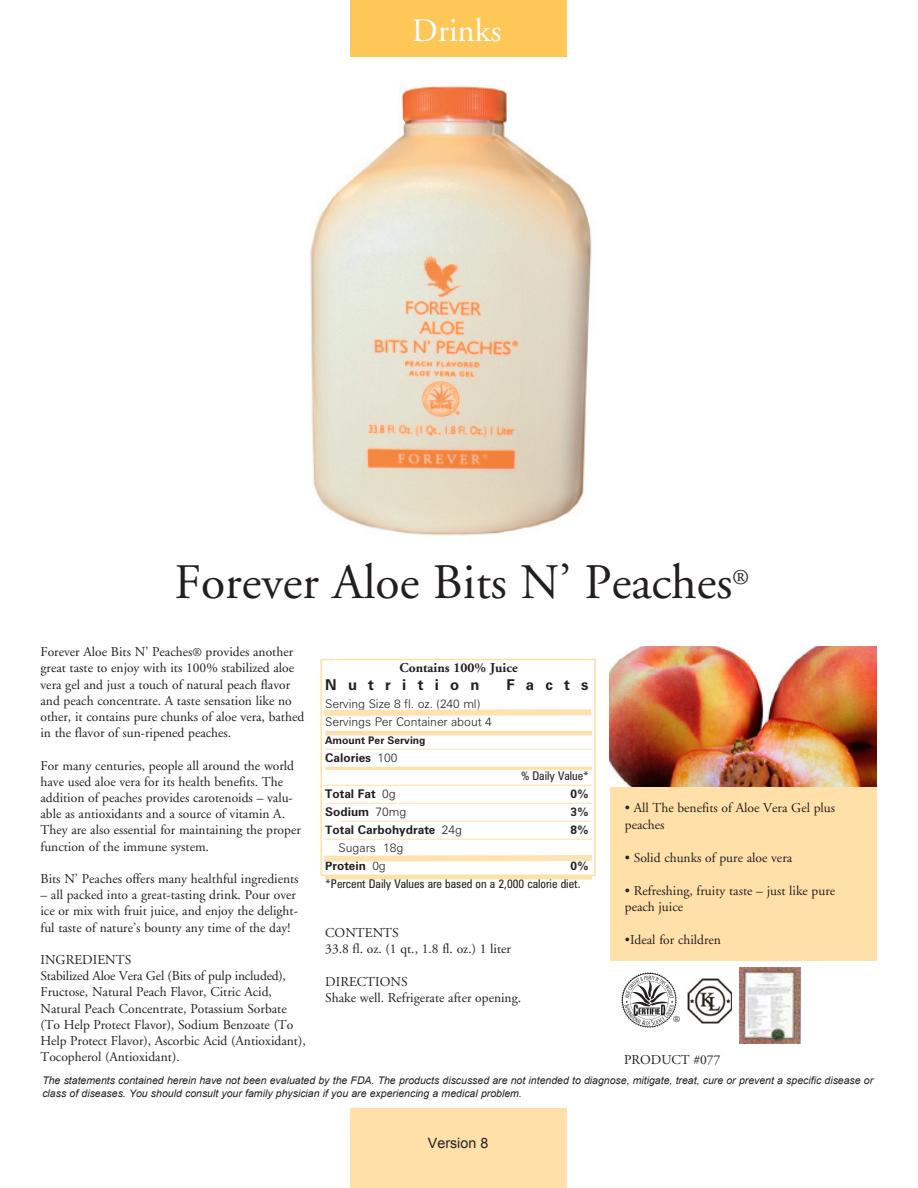
<style>
.page{position:relative;width:918px;height:1188px;background:#fff}
.page>*{position:absolute;margin:0;border:0;box-sizing:border-box;transform-origin:0 0}
.t1{font:49.5px "Adobe Garamond";color:#231f20}
.t2{font:33px "Adobe Garamond";color:#fff}
.t3{font:21px "Adobe Garamond";color:#231f20}
.t4{font:700 15px "Zurich BT";letter-spacing:.75em;color:#231f20}
.t5{font:14.25px "Arial";color:#231f20}
.t6{font:13.5px/16.2px "Adobe Garamond";color:#231f20}
.t7{font:700 13.5px "Adobe Garamond";color:#231f20}
.t8{font:700 12px "Zurich BT";color:#231f20}
.t9{font:300 12px "Zurich BT";letter-spacing:-.005em;color:#231f20}
.t10{font:condensed 12px "Zurich BT";color:#231f20}
.t11{font:italic 10.5px/12.6px "Arial";color:#231f20}
.t12{font:700 10.5px "Zurich BT";color:#231f20}
.t13{font:9px "Adobe Garamond";color:#231f20}
.s1{font-size:12px}
.s2{font-weight:300}
</style>
<div class="page">
<div style="left:350px;top:0;width:216px;height:56px;background:#fec757"></div>
<div style="left:350px;top:1109px;width:216px;height:68px;background:#ffe0a8"></div>
<img style="left:310px;top:86px;width:282px;height:450px">
<hr style="left:325px;top:731px;width:267px;height:4px;background:#ffe0a8">
<hr style="left:325px;top:749px;width:267px;height:1px;background:#ffe0a8">
<hr style="left:325px;top:767px;width:267px;height:3px;background:#ffe0a8">
<hr style="left:325px;top:785px;width:267px;height:1px;background:#ffe0a8">
<hr style="left:325px;top:803px;width:267px;height:1px;background:#ffe0a8">
<hr style="left:325px;top:821px;width:267px;height:1px;background:#ffe0a8">
<hr style="left:325px;top:839px;width:267px;height:1px;background:#ffe0a8">
<hr style="left:325px;top:875px;width:267px;height:4px;background:#ffe0a8">
<img style="left:609px;top:646px;width:268px;height:142px">
<div style="left:610px;top:788px;width:267px;height:173px;background:#ffe0a8"></div>
<div style="left:320px;top:659px;width:276px;height:217px;border:2px solid #ffe0a8"></div>
<div style="left:350px;top:1166px;width:216px;height:22px;background:#ffe0a8"></div>
<img style="left:740px;top:968px;width:60px;height:75px">
<img style="left:621px;top:972px;width:55px;height:55px">
<svg style="left:320px;top:706px;width:276px;height:13px"></svg>
<svg style="left:320px;top:852px;width:276px;height:13px"></svg>
<img style="left:687px;top:978px;width:44px;height:46px">
<div style="left:324px;top:819px;width:16px;height:6px;background:#fff"></div>
<p class="t2" style="left:412px;top:13px;width:91px">Drinks</p>
<p class="t1" style="left:175px;top:556px;width:559px">Forever Aloe Bits N’ Peaches</p>
<p class="t3" style="left:732px;top:566px;width:18px">®</p>
<p class="t6" style="left:40px;top:644px;width:265px">Forever Aloe Bits N’ Peaches<span class="s1">®</span> provides another great taste to enjoy with its 100% stabilized aloe vera gel and just a touch of natural peach flavor and peach concentrate. A taste sensation like no other, it contains pure chunks of aloe vera, bathed in the flavor of sun-ripened peaches.</p>
<p class="t6" style="left:40px;top:758px;width:262px">For many centuries, people all around the world have used aloe vera for its health benefits. The addition of peaches provides carotenoids – valu&shy;able as antioxidants and a source of vitamin A.<br>They are also essential for maintaining the proper function of the immune system.</p>
<p class="t6" style="left:40px;top:871px;width:260px">Bits N’ Peaches offers many healthful ingredients</p>
<p class="t6" style="left:40px;top:887px;width:259px">– all packed into a great-tasting drink. Pour over ice or mix with fruit juice, and enjoy the delight&shy;ful taste of nature’s bounty any time of the day!</p>
<p class="t6" style="left:40px;top:952px;width:92px">INGREDIENTS</p>
<p class="t6" style="left:40px;top:968px;width:267px">Stabilized Aloe Vera Gel (Bits of pulp included), Fructose, Natural Peach Flavor, Citric Acid, Natural Peach Concentrate, Potassium Sorbate (To Help Protect Flavor), Sodium Benzoate (To Help Protect Flavor), Ascorbic Acid (Antioxidant), Tocopherol (Antioxidant).</p>
<p class="t7" style="left:399px;top:661px;width:120px">Contains 100% Juice</p>
<p class="t4" style="left:325px;top:676px;width:156px">Nutrition</p>
<p class="t4" style="left:506px;top:676px;width:84px">Facts</p>
<p class="t9" style="left:325px;top:697px;width:156px">Serving Size 8 fl. oz. (240 ml)</p>
<p class="t9" style="left:325px;top:715px;width:168px">Servings Per Container about 4</p>
<p class="t12" style="left:325px;top:734px;width:102px">Amount Per Serving</p>
<p class="t8" style="left:325px;top:751px;width:74px">Calories <span class="s2">100</span></p>
<p class="t10" style="left:522px;top:769px;width:69px">% Daily Value*</p>
<p class="t8" style="left:325px;top:787px;width:72px">Total Fat <span class="s2">0g</span></p>
<p class="t8" style="left:570px;top:787px;width:20px">0%</p>
<p class="t8" style="left:325px;top:805px;width:83px">Sodium <span class="s2">70mg</span></p>
<p class="t8" style="left:570px;top:805px;width:20px">3%</p>
<p class="t8" style="left:325px;top:823px;width:138px">Total Carbohydrate <span class="s2">24g</span></p>
<p class="t8" style="left:570px;top:823px;width:20px">8%</p>
<p class="t9" style="left:338px;top:841px;width:66px">Sugars 18g</p>
<p class="t8" style="left:325px;top:859px;width:62px">Protein <span class="s2">0g</span></p>
<p class="t8" style="left:570px;top:859px;width:20px">0%</p>
<p class="t10" style="left:325px;top:877px;width:257px">*Percent Daily Values are based on a 2,000 calorie diet.</p>
<p class="t6" style="left:325px;top:925px;width:75px">CONTENTS</p>
<p class="t6" style="left:325px;top:941px;width:187px">33.8 fl. oz. (1 qt., 1.8 fl. oz.) 1 liter</p>
<p class="t6" style="left:325px;top:974px;width:84px">DIRECTIONS</p>
<p class="t6" style="left:325px;top:990px;width:197px">Shake well. Refrigerate after opening.</p>
<p class="t6" style="left:625px;top:800px;width:212px">• All The benefits of Aloe Vera Gel plus peaches</p>
<p class="t6" style="left:625px;top:850px;width:169px">• Solid chunks of pure aloe vera</p>
<p class="t6" style="left:625px;top:883px;width:212px">• Refreshing, fruity taste – just like pure peach juice</p>
<p class="t6" style="left:625px;top:932px;width:98px">•Ideal for children</p>
<p class="t13" style="left:673px;top:1014px;width:9px">®</p>
<p class="t6" style="left:624px;top:1052px;width:98px">PRODUCT #077</p>
<p class="t11" style="left:42px;top:1074px;width:832px">The statements contained herein have not been evaluated by the FDA. The products discussed are not intended to diagnose, mitigate, treat, cure or prevent a specific disease or class of diseases. You should consult your family physician if you are experiencing a medical problem.</p>
<p class="t5" style="left:428px;top:1134px;width:62px">Version 8</p>
</div>
